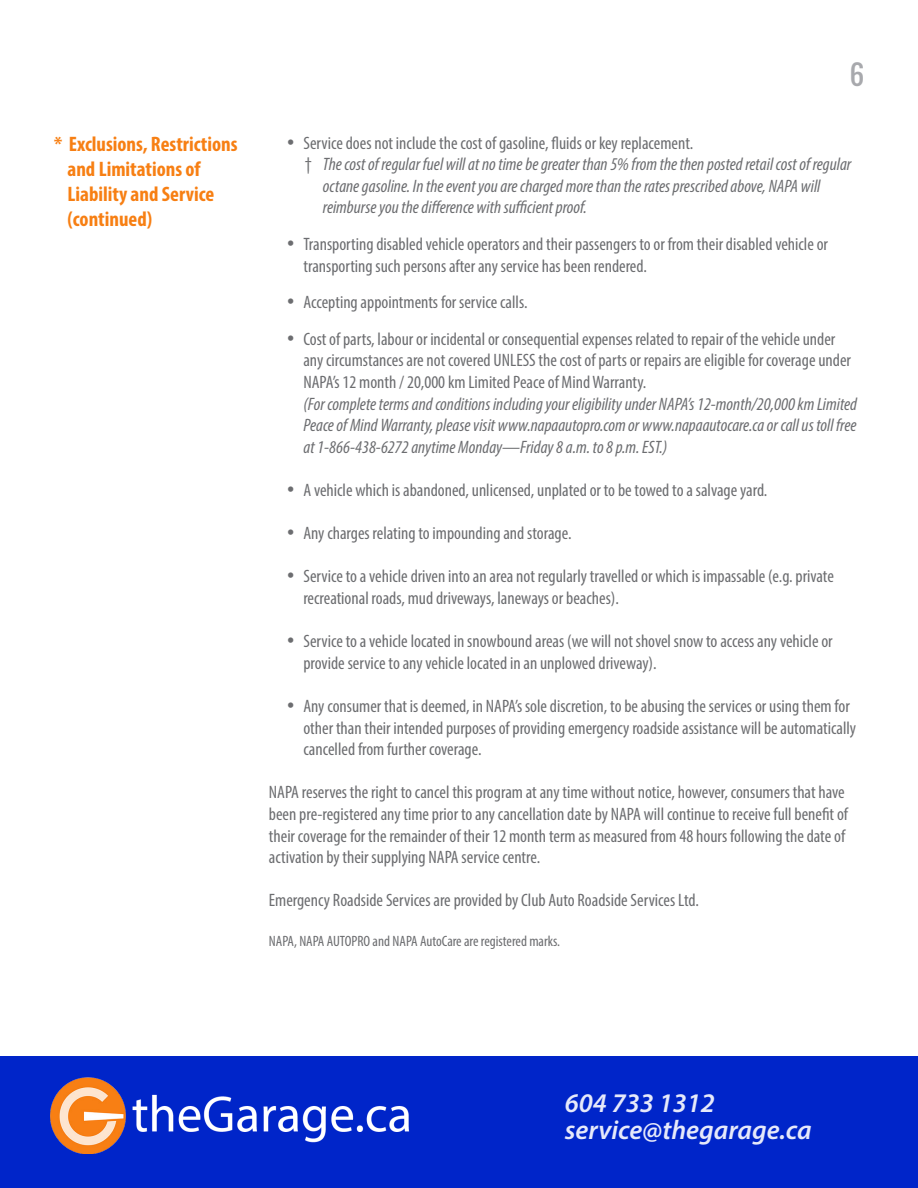
<style>
.page{position:relative;width:918px;height:1188px;background:#fff}
.page>*{position:absolute;margin:0;border:0;box-sizing:border-box;transform-origin:0 0}
.t1{font:italic 600 27px "Myriad Pro";color:#e6e9fa}
.t2{font:27px "Oswald";color:#a8a9ad}
.t3{font:700 condensed 21px/25.2px "Myriad Pro";color:#f77f13}
.Bullets{font:condensed 18px/21.6px "Myriad Pro";color:#6c6d70}
.Bullets-2{font:italic condensed 18px/21.6px "Myriad Pro";color:#6c6d70}
.t4{font:condensed 15px "Myriad Pro";color:#6c6d70}
.s1{font-family:"Aldine 721 BT";font-weight:300;font-stretch:normal}
.s2{font-family:"PT Sans";font-style:normal}
.s3{font-family:"Aldine 721 BT";font-weight:300;font-style:normal;font-stretch:normal}
.s4{font-style:normal}
</style>
<div class="page">
<div style="left:0;top:1056px;width:918px;height:132px;background:#0025c9"></div>
<img style="left:50px;top:1078px;width:359px;height:75px">
<p class="t3" style="left:68px;top:131px;width:172px;text-indent:-14px">* Exclusions, Restrictions and Limitations of<br>Liability and Service</p>
<p class="t3" style="left:68px;top:206px;width:86px">(continued)</p>
<p class="t2" style="left:850px;top:54px;width:16px">6</p>
<p class="Bullets" style="left:285px;top:132px;width:409px"><span class="s1">•</span> Service does not include the cost of gasoline, fluids or key replacement.</p>
<p class="Bullets-2" style="left:323px;top:153px;width:530px;text-indent:-18px"><span class="s2">†</span> The cost of regular fuel will at no time be greater than 5% from the then posted retail cost of regular octane gasoline. In the event you are charged more than the rates prescribed above, NAPA will reimburse you the difference with sufficient proof.</p>
<p class="Bullets" style="left:303px;top:233px;width:526px;text-indent:-18px"><span class="s1">•</span> Transporting disabled vehicle operators and their passengers to or from their disabled vehicle or transporting such persons after any service has been rendered.</p>
<p class="Bullets" style="left:285px;top:291px;width:244px"><span class="s1">•</span> Accepting appointments for service calls.</p>
<p class="Bullets-2" style="left:303px;top:328px;width:555px;text-indent:-18px"><span class="s3">•</span> <span class="s4">Cost of parts, labour or incidental or consequential expenses related to repair of the vehicle under any circumstances are not covered UNLESS the cost of parts or repairs are eligible for coverage under NAPA’s 12 month / 20,000 km Limited Peace of Mind Warranty.<br></span>(For complete terms and conditions including your eligibility under NAPA’s 12-month/20,000 km Limited Peace of Mind Warranty, please visit www.napaautopro.com or www.napaautocare.ca or call us toll free at 1-866-438-6272 anytime Monday—Friday 8 a.m. to 8 p.m. EST.)</p>
<p class="Bullets" style="left:285px;top:479px;width:484px"><span class="s1">•</span> A vehicle which is abandoned, unlicensed, unplated or to be towed to a salvage yard.</p>
<p class="Bullets" style="left:285px;top:522px;width:288px"><span class="s1">•</span> Any charges relating to impounding and storage.</p>
<p class="Bullets" style="left:303px;top:566px;width:532px;text-indent:-18px"><span class="s1">•</span> Service to a vehicle driven into an area not regularly travelled or which is impassable (e.g. private recreational roads, mud driveways, laneways or beaches).</p>
<p class="Bullets" style="left:303px;top:630px;width:531px;text-indent:-18px"><span class="s1">•</span> Service to a vehicle located in snowbound areas (we will not shovel snow to access any vehicle or provide service to any vehicle located in an unplowed driveway).</p>
<p class="Bullets" style="left:303px;top:695px;width:554px;text-indent:-18px"><span class="s1">•</span> Any consumer that is deemed, in NAPA’s sole discretion, to be abusing the services or using them for other than their intended purposes of providing emergency roadside assistance will be automatically cancelled from further coverage.</p>
<p class="Bullets" style="left:269px;top:782px;width:581px">NAPA reserves the right to cancel this program at any time without notice, however, consumers that have been pre-registered any time prior to any cancellation date by NAPA will continue to receive full benefit of their coverage for the remainder of their 12 month term as measured from 48 hours following the date of activation by their supplying NAPA service centre.</p>
<p class="Bullets" style="left:269px;top:890px;width:431px">Emergency Roadside Services are provided by Club Auto Roadside Services Ltd.</p>
<p class="t4" style="left:269px;top:932px;width:293px">NAPA, NAPA AUTOPRO and NAPA AutoCare are registered marks.</p>
<p class="t1" style="left:565px;top:1086px;width:152px">604 733 1312</p>
<p class="t1" style="left:565px;top:1113px;width:248px">service@thegarage.ca</p>
</div>
